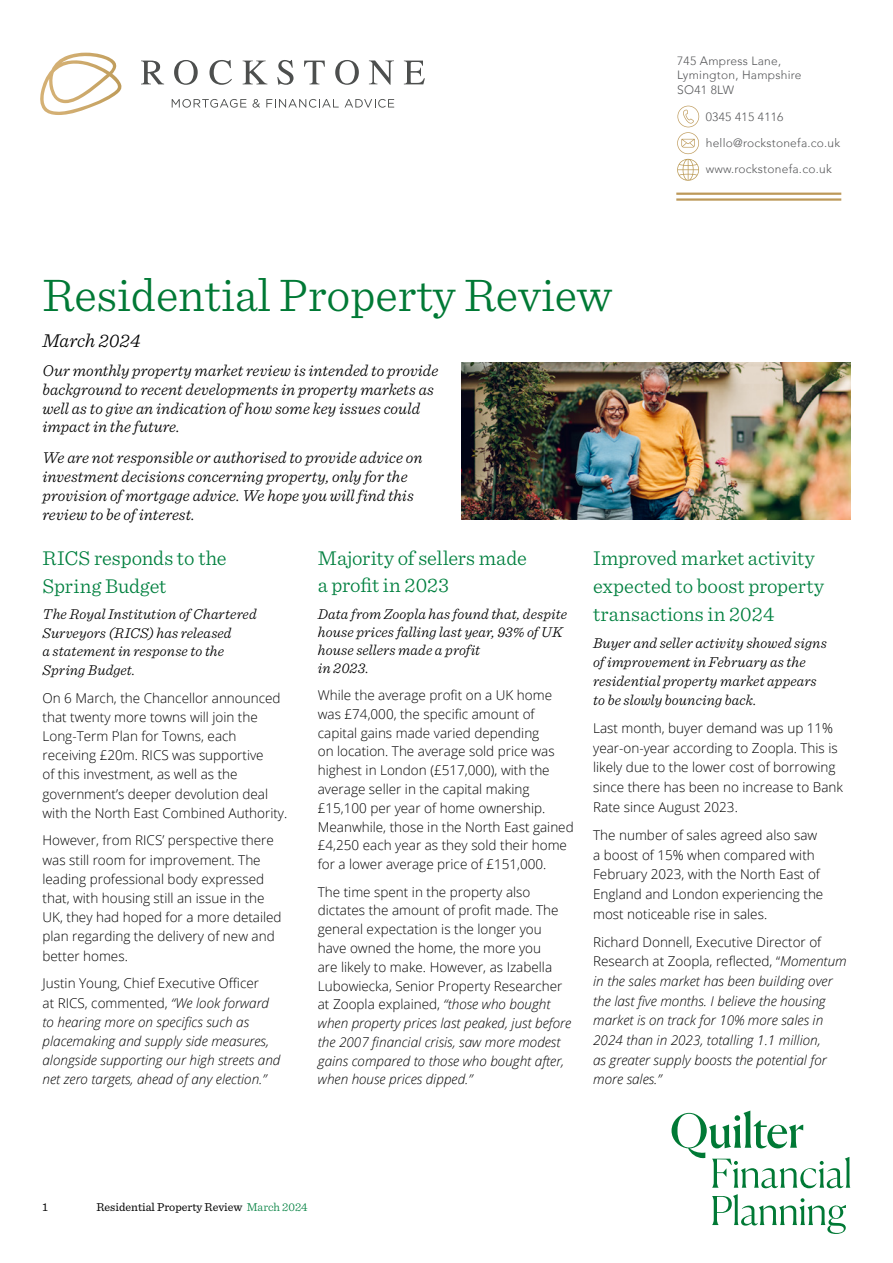
<style>
.page{position:relative;width:893px;height:1263px;background:#fff}
.page>*{position:absolute;margin:0;border:0;box-sizing:border-box;transform-origin:0 0}
.t1{font:300 48px "Sentinel";color:#007935}
.t2{font:300 21px/27.6px "Sentinel";color:#00803f}
.t3{font:italic 300 19.5px "Sentinel";letter-spacing:-.005em;color:#000}
.t4{font:italic 300 16.5px/18.9px "Sentinel";letter-spacing:.005em;color:#000}
.t5{font:italic 300 15px/18.9px "Sentinel";letter-spacing:.01em;color:#000}
.t6{font:300 13.5px/18.8px "Open Sans";color:#000}
.t7{font:italic 300 13.5px/19.6px "Open Sans";color:#000}
.t8{font:300 12px/14.4px "Avenir";letter-spacing:.02em;color:#57585a}
.t9{font:12px "Sentinel";color:#000}
.s1{font-style:normal}
.s2{font-style:italic}
.s3{font-weight:300;color:#00803f}
</style>
<div class="page">
<img style="left:461px;top:363px;width:389px;height:156px">
<svg style="left:671px;top:1110px;width:179px;height:124px"></svg>
<svg style="left:40px;top:53px;width:82px;height:62px"></svg>
<svg style="left:141px;top:61px;width:23px;height:23px"></svg>
<svg style="left:174px;top:60px;width:24px;height:25px"></svg>
<svg style="left:209px;top:60px;width:23px;height:25px"></svg>
<svg style="left:243px;top:61px;width:24px;height:23px"></svg>
<svg style="left:277px;top:60px;width:17px;height:25px"></svg>
<svg style="left:304px;top:61px;width:21px;height:23px"></svg>
<svg style="left:335px;top:60px;width:24px;height:25px"></svg>
<svg style="left:369px;top:60px;width:25px;height:25px"></svg>
<svg style="left:404px;top:61px;width:21px;height:23px"></svg>
<svg style="left:172px;top:99px;width:74px;height:9px"></svg>
<svg style="left:253px;top:99px;width:7px;height:9px"></svg>
<svg style="left:266px;top:99px;width:73px;height:9px"></svg>
<svg style="left:345px;top:99px;width:49px;height:9px"></svg>
<hr style="left:676px;top:193px;width:165px;height:2px;background:#bd9959">
<hr style="left:676px;top:198px;width:165px;height:3px;background:#bd9959">
<svg style="left:677px;top:106px;width:23px;height:75px"></svg>
<p class="t8" style="left:677px;top:53px;width:126px">745 Ampress Lane,<br>Lymington, Hampshire<br>SO41 8LW</p>
<p class="t8" style="left:706px;top:104px;width:136px;line-height:26.2px">0345 415 4116 hello@rockstonefa.co.uk www.rockstonefa.co.uk</p>
<h1 class="t1" style="left:43px;top:259px;width:571px">Residential Property Review</h1>
<h3 class="t3" style="left:43px;top:326px;width:100px">March 2024</h3>
<p class="t4" style="left:43px;top:360px;width:397px">Our monthly property market review is intended to provide background to recent developments in property markets as well as to give an indication of how some key issues could impact in the future.</p>
<p class="t4" style="left:43px;top:447px;width:382px">We are not responsible or authorised to provide advice on investment decisions concerning property, only for the provision of mortgage advice. We hope you will find this review to be of interest.</p>
<h2 class="t2" style="left:593px;top:543px;width:233px">Improved market activity expected to boost property transactions in 2024</h2>
<p class="t5" style="left:593px;top:632px;width:235px">Buyer and seller activity showed signs of improvement in February as the residential property market appears to be slowly bouncing back.</p>
<p class="t6" style="left:593px;top:718px;width:251px;line-height:19.6px">Last month, buyer demand was up 11% year-on-year according to Zoopla. This is likely due to the lower cost of borrowing since there has been no increase to Bank Rate since August 2023.</p>
<p class="t6" style="left:593px;top:825px;width:232px;line-height:19.6px">The number of sales agreed also saw a boost of 15% when compared with February 2023, with the North East of England and London experiencing the most noticeable rise in sales.</p>
<p class="t7" style="left:593px;top:931px;width:255px"><span class="s1">Richard Donnell, Executive Director of Research at Zoopla, reflected, “</span>Momentum in the sales market has been building over the last five months. I believe the housing market is on track for 10% more sales in 2024 than in 2023, totalling 1.1 million,<br>as greater supply boosts the potential for more sales.”</p>
<h2 class="t2" style="left:318px;top:544px;width:210px;line-height:26.7px">Majority of sellers made a profit in 2023</h2>
<p class="t5" style="left:318px;top:604px;width:251px;line-height:18px">Data from Zoopla has found that, despite house prices falling last year, 93% of UK house sellers made a profit<br>in 2023.</p>
<p class="t6" style="left:318px;top:685px;width:257px">While the average profit on a UK home was £74,000, the specific amount of capital gains made varied depending<br>on location. The average sold price was highest in London (£517,000), with the average seller in the capital making £15,100 per year of home ownership.<br>Meanwhile, those in the North East gained £4,250 each year as they sold their home for a lower average price of £151,000.</p>
<p class="t6" style="left:318px;top:882px;width:255px">The time spent in the property also dictates the amount of profit made. The general expectation is the longer you have owned the home, the more you<br>are likely to make. However, as Izabella Lubowiecka, Senior Property Researcher at Zoopla explained, <span class="s2">“those who bought when property prices last peaked, just before the 2007 financial crisis, saw more modest gains compared to those who bought after, when house prices dipped.”</span></p>
<h2 class="t2" style="left:43px;top:543px;width:186px;line-height:27.2px">RICS responds to the<br>Spring Budget</h2>
<p class="t5" style="left:43px;top:604px;width:216px;line-height:18.5px">The Royal Institution of Chartered<br>Surveyors (RICS) has released<br>a statement in response to the<br>Spring Budget.</p>
<p class="t6" style="left:43px;top:688px;width:246px;line-height:19.2px">On 6 March, the Chancellor announced that twenty more towns will join the Long-Term Plan for Towns, each receiving £20m. RICS was supportive<br>of this investment, as well as the government’s deeper devolution deal with the North East Combined Authority.</p>
<p class="t6" style="left:43px;top:830px;width:241px;line-height:19.2px">However, from RICS’ perspective there was still room for improvement. The leading professional body expressed that, with housing still an issue in the UK, they had hoped for a more detailed plan regarding the delivery of new and better homes.</p>
<p class="t7" style="left:43px;top:973px;width:239px;line-height:19.2px"><span class="s1">Justin Young, Chief Executive Officer<br>at RICS, commented,</span> “We look forward to hearing more on specifics such as placemaking and supply side measures, alongside supporting our high streets and net zero targets, ahead of any election.”</p>
<p class="t9" style="left:43px;top:1198px;width:7px">1</p>
<p class="t9" style="left:97px;top:1198px;width:213px">Residential Property Review <span class="s3">March 2024</span></p>
</div>
